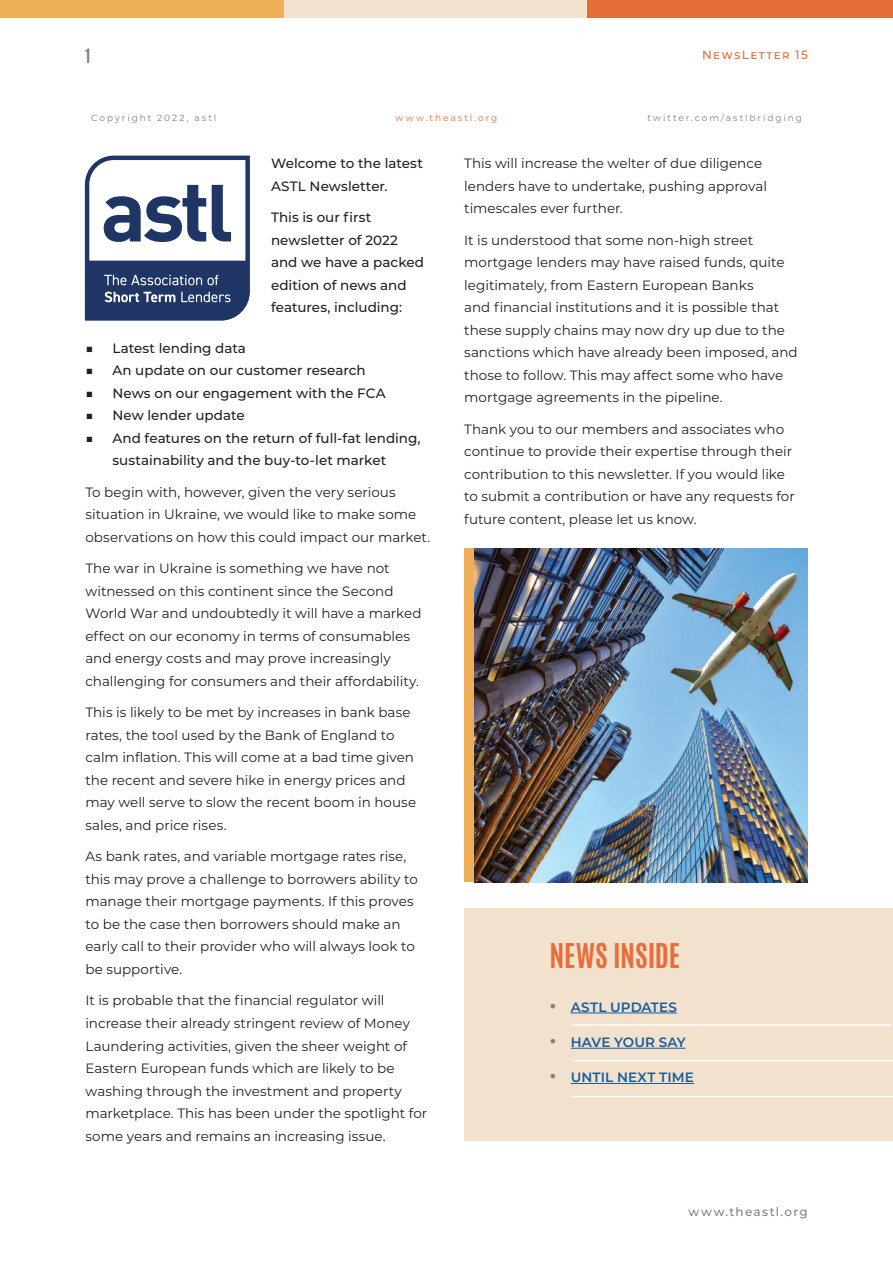
<style>
.page{position:relative;width:893px;height:1263px;background:#fff}
.page>*{position:absolute;margin:0;border:0;box-sizing:border-box;transform-origin:0 0}
.t1{font:700 28.5px "Antonio";letter-spacing:-.005em;color:#e76d39}
.t2{font:700 16.5px "Antonio";color:#808285}
.t3{font:13.5px/22.5px "Montserrat";color:#231f20}
.t4{font:500 13.5px/22.5px "Montserrat";color:#231f20}
.t5{font:600 13.5px "Montserrat";letter-spacing:.01em;color:#175d9e}
.t6{font:500 12px "Montserrat";color:#808285}
.t7{font:500 12px "Montserrat";letter-spacing:.115em;color:#e76d39}
.t8{font:9px "Montserrat";letter-spacing:.215em;color:#808285}
.t9{font:9px "Montserrat";letter-spacing:.215em;color:#e76d39}
.s1{font-weight:400}
.s2{font-size:21px;color:#808285}
</style>
<div class="page">
<svg style="left:85px;top:156px;width:165px;height:165px"></svg>
<div style="left:464px;top:549px;width:10px;height:333px;background:#efae58"></div>
<img style="left:474px;top:549px;width:334px;height:333px">
<div style="left:464px;top:908px;width:429px;height:232px;background:#f2e1cd"></div>
<hr style="left:571px;top:1012px;width:106px;height:1px;background:#175d9e">
<hr style="left:571px;top:1048px;width:115px;height:1px;background:#175d9e">
<hr style="left:571px;top:1083px;width:123px;height:1px;background:#175d9e">
<hr style="left:573px;top:1060px;width:320px;height:1px;background:#fff">
<hr style="left:571px;top:1096px;width:322px;height:1px;background:#fff">
<hr style="left:571px;top:1024px;width:320px;height:2px;background:#fff">
<div style="left:283px;top:0;width:305px;height:17px;background:#f2e1cd"></div>
<div style="left:588px;top:0;width:305px;height:17px;background:#e76d39"></div>
<div style="left:0;top:0;width:283px;height:17px;background:#efae58"></div>
<p class="t2" style="left:85px;top:43px;width:7px">1</p>
<p class="t7" style="left:702px;top:46px;width:107px">NewsLetter 15</p>
<p class="t8" style="left:91px;top:112px;width:127px">Copyright 2022, astl</p>
<p class="t9" style="left:396px;top:112px;width:103px">www.theastl.org</p>
<p class="t8" style="left:647px;top:112px;width:156px">twitter.com/astlbridging</p>
<p class="t4" style="left:271px;top:152px;width:153px">Welcome to the latest<br>ASTL Newsletter.</p>
<p class="t4" style="left:271px;top:206px;width:155px">This is our first newsletter of 2022 and we have a packed edition of news and features, including:</p>
<p class="t4" style="left:85px;top:336px;width:162px"><span class="s1">■</span> Latest lending data</p>
<p class="t4" style="left:85px;top:359px;width:282px"><span class="s1">■</span> An update on our customer research</p>
<p class="t4" style="left:85px;top:381px;width:302px"><span class="s1">■</span> News on our engagement with the FCA</p>
<p class="t4" style="left:85px;top:404px;width:161px"><span class="s1">■</span> New lender update</p>
<p class="t4" style="left:85px;top:426px;width:337px;text-align:center"><span class="s1">■</span> And features on the return of full-fat lending, sustainability and the buy-to-let market</p>
<p class="t3" style="left:85px;top:480px;width:346px">To begin with, however, given the very serious situation in Ukraine, we would like to make some observations on how this could impact our market.</p>
<p class="t3" style="left:85px;top:557px;width:338px">The war in Ukraine is something we have not witnessed on this continent since the Second World War and undoubtedly it will have a marked effect on our economy in terms of consumables and energy costs and may prove increasingly challenging for consumers and their affordability.</p>
<p class="t3" style="left:85px;top:701px;width:332px">This is likely to be met by increases in bank base rates, the tool used by the Bank of England to calm inflation. This will come at a bad time given the recent and severe hike in energy prices and may well serve to slow the recent boom in house sales, and price rises.</p>
<p class="t3" style="left:85px;top:845px;width:334px">As bank rates, and variable mortgage rates rise, this may prove a challenge to borrowers ability to manage their mortgage payments. If this proves to be the case then borrowers should make an early call to their provider who will always look to be supportive.</p>
<p class="t3" style="left:85px;top:989px;width:343px">It is probable that the financial regulator will increase their already stringent review of Money Laundering activities, given the sheer weight of Eastern European funds which are likely to be washing through the investment and property marketplace. This has been under the spotlight for some years and remains an increasing issue.</p>
<p class="t3" style="left:464px;top:152px;width:304px">This will increase the welter of due diligence lenders have to undertake, pushing approval timescales ever further.</p>
<p class="t3" style="left:464px;top:228px;width:335px">It is understood that some non-high street mortgage lenders may have raised funds, quite legitimately, from Eastern European Banks<br>and financial institutions and it is possible that these supply chains may now dry up due to the sanctions which have already been imposed, and those to follow. This may affect some who have mortgage agreements in the pipeline.</p>
<p class="t3" style="left:464px;top:417px;width:332px">Thank you to our members and associates who continue to provide their expertise through their contribution to this newsletter. If you would like to submit a contribution or have any requests for future content, please let us know.</p>
<h1 class="t1" style="left:550px;top:934px;width:132px">NEWS INSIDE</h1>
<p class="t5" style="left:550px;top:997px;width:129px"><span class="s2">•</span> ASTL UPDATES</p>
<p class="t5" style="left:550px;top:1032px;width:138px"><span class="s2">•</span> HAVE YOUR SAY</p>
<p class="t5" style="left:550px;top:1068px;width:146px"><span class="s2">•</span> UNTIL NEXT TIME</p>
<p class="t6" style="left:688px;top:1203px;width:121px">www.theastl.org</p>
</div>
